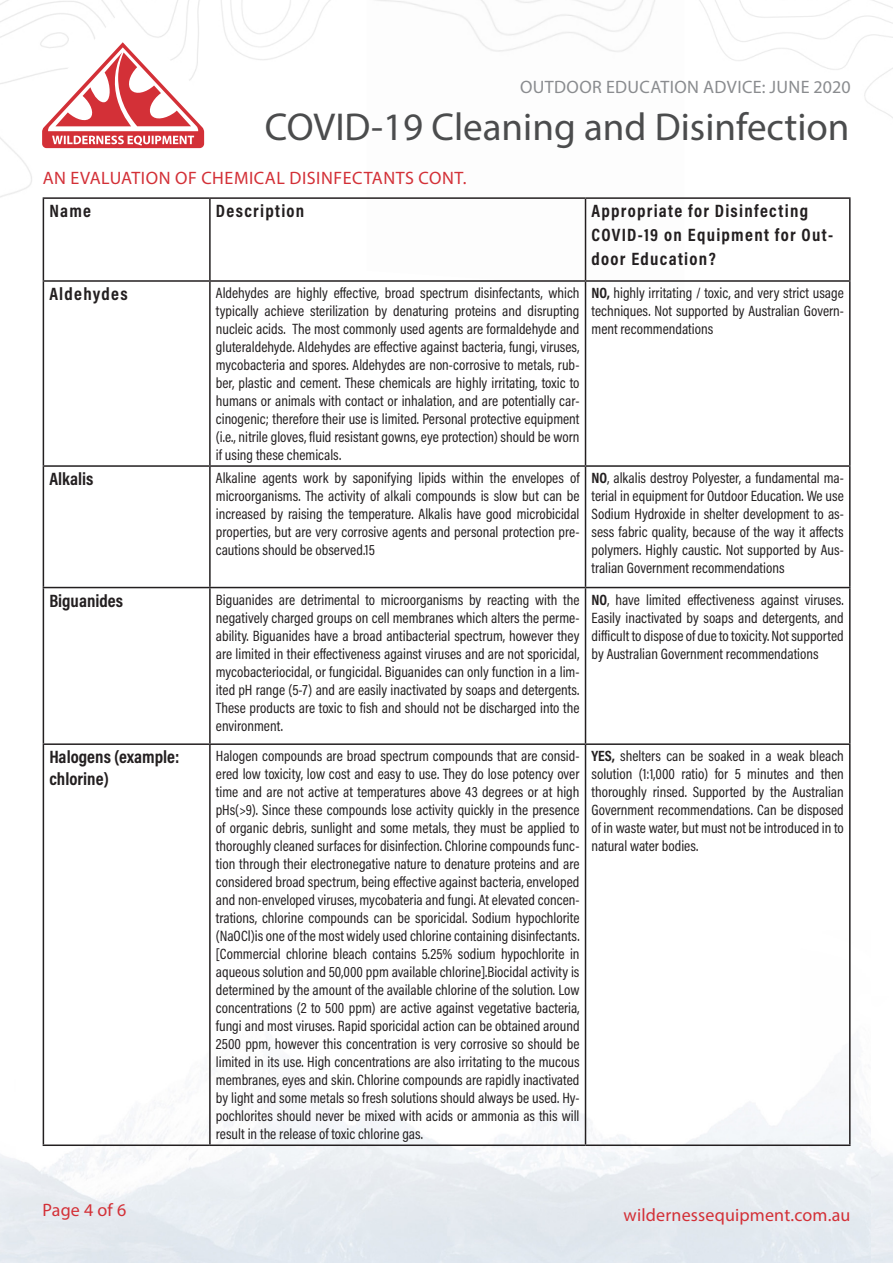
<style>
.page{position:relative;width:893px;height:1263px;background:#fff}
.page>*{position:absolute;margin:0;border:0;box-sizing:border-box;transform-origin:0 0}
.t1{font:39px "Myriad Pro";color:#4b4c4d}
.t2{font:700 18px/24px "Acumin Pro Cond";letter-spacing:.07em;color:#231f20}
.t3{font:700 18px/21.6px "Acumin Pro Cond";color:#231f20}
.t4{font:18px "Myriad Pro";letter-spacing:.03em;color:#d33037}
.t5{font:18px "Myriad Pro";letter-spacing:.01em;color:#d33037}
.t6{font:18px "Myriad Pro";letter-spacing:.02em;color:#8a8c8f}
.t7{font:15px/18px "Acumin Pro Cond";color:#231f20;text-align:justify}
.s1{font-weight:700}
</style>
<div class="page">
<svg style="left:0;top:0;width:249px;height:193px"></svg>
<svg style="left:42px;top:42px;width:162px;height:106px"></svg>
<hr style="left:43px;top:197px;width:167px;height:2px;background:#231f20">
<hr style="left:43px;top:199px;width:1px;height:81px;background:#231f20">
<hr style="left:210px;top:197px;width:375px;height:2px;background:#231f20">
<hr style="left:209px;top:199px;width:2px;height:81px;background:#231f20">
<hr style="left:585px;top:197px;width:266px;height:2px;background:#231f20">
<hr style="left:585px;top:199px;width:1px;height:81px;background:#231f20">
<hr style="left:849px;top:199px;width:2px;height:81px;background:#231f20">
<hr style="left:43px;top:280px;width:167px;height:2px;background:#231f20">
<hr style="left:43px;top:282px;width:1px;height:183px;background:#231f20">
<hr style="left:210px;top:280px;width:375px;height:2px;background:#231f20">
<hr style="left:209px;top:282px;width:2px;height:183px;background:#231f20">
<hr style="left:585px;top:280px;width:266px;height:2px;background:#231f20">
<hr style="left:585px;top:282px;width:1px;height:183px;background:#231f20">
<hr style="left:849px;top:282px;width:2px;height:183px;background:#231f20">
<hr style="left:43px;top:465px;width:167px;height:2px;background:#231f20">
<hr style="left:43px;top:467px;width:1px;height:120px;background:#231f20">
<hr style="left:210px;top:465px;width:375px;height:2px;background:#231f20">
<hr style="left:209px;top:467px;width:2px;height:120px;background:#231f20">
<hr style="left:585px;top:465px;width:266px;height:2px;background:#231f20">
<hr style="left:585px;top:467px;width:1px;height:120px;background:#231f20">
<hr style="left:849px;top:467px;width:2px;height:120px;background:#231f20">
<hr style="left:43px;top:587px;width:167px;height:1px;background:#231f20">
<hr style="left:43px;top:588px;width:1px;height:155px;background:#231f20">
<hr style="left:210px;top:587px;width:375px;height:1px;background:#231f20">
<hr style="left:209px;top:588px;width:2px;height:155px;background:#231f20">
<hr style="left:585px;top:587px;width:266px;height:1px;background:#231f20">
<hr style="left:585px;top:588px;width:1px;height:155px;background:#231f20">
<hr style="left:849px;top:588px;width:2px;height:155px;background:#231f20">
<hr style="left:43px;top:743px;width:167px;height:2px;background:#231f20">
<hr style="left:43px;top:745px;width:1px;height:399px;background:#231f20">
<hr style="left:210px;top:743px;width:375px;height:2px;background:#231f20">
<hr style="left:209px;top:745px;width:2px;height:399px;background:#231f20">
<hr style="left:585px;top:743px;width:266px;height:2px;background:#231f20">
<hr style="left:585px;top:745px;width:1px;height:399px;background:#231f20">
<hr style="left:849px;top:745px;width:2px;height:399px;background:#231f20">
<hr style="left:43px;top:1144px;width:167px;height:2px;background:#231f20">
<hr style="left:210px;top:1144px;width:375px;height:2px;background:#231f20">
<hr style="left:585px;top:1144px;width:266px;height:2px;background:#231f20">
<p class="t6" style="left:520px;top:76px;width:332px">OUTDOOR EDUCATION ADVICE: JUNE 2020</p>
<p class="t1" style="left:265px;top:103px;width:586px">COVID-19 Cleaning and Disinfection</p>
<p class="t4" style="left:43px;top:167px;width:425px">AN EVALUATION OF CHEMICAL DISINFECTANTS CONT.</p>
<p class="t2" style="left:49px;top:199px;width:43px">Name</p>
<p class="t2" style="left:216px;top:199px;width:90px">Description</p>
<p class="t2" style="left:591px;top:199px;width:243px">Appropriate for Disinfecting<br>COVID-19 on Equipment for Out&shy;door Education?</p>
<p class="t2" style="left:49px;top:281px;width:80px">Aldehydes</p>
<p class="t7" style="left:216px;top:284px;width:365px">Aldehydes are highly effective, broad spectrum disinfectants, which typically achieve sterilization by denaturing proteins and disrupting nucleic acids. The most commonly used agents are formaldehyde and gluteraldehyde. Aldehydes are effective against bacteria, fungi, viruses, mycobacteria and spores. Aldehydes are non-corrosive to metals, rub&shy;ber, plastic and cement. These chemicals are highly irritating, toxic to humans or animals with contact or inhalation, and are potentially car&shy;cinogenic; therefore their use is limited. Personal protective equipment (i.e., nitrile gloves, fluid resistant gowns, eye protection) should be worn if using these chemicals.</p>
<p class="t7" style="left:591px;top:284px;width:254px"><span class="s1">NO,</span> highly irritating / toxic, and very strict usage techniques. Not supported by Australian Govern&shy;ment recommendations</p>
<p class="t3" style="left:49px;top:468px;width:45px">Alkalis</p>
<p class="t7" style="left:216px;top:469px;width:365px">Alkaline agents work by saponifying lipids within the envelopes of microorganisms. The activity of alkali compounds is slow but can be increased by raising the temperature. Alkalis have good microbicidal properties, but are very corrosive agents and personal protection pre&shy;cautions should be observed.15</p>
<p class="t7" style="left:591px;top:469px;width:254px"><span class="s1">NO</span>, alkalis destroy Polyester, a fundamental ma&shy;terial in equipment for Outdoor Education. We use Sodium Hydroxide in shelter development to as&shy;sess fabric quality, because of the way it affects polymers. Highly caustic. Not supported by Aus&shy;tralian Government recommendations</p>
<p class="t3" style="left:49px;top:589px;width:75px">Biguanides</p>
<p class="t7" style="left:216px;top:590px;width:365px">Biguanides are detrimental to microorganisms by reacting with the negatively charged groups on cell membranes which alters the perme&shy;ability. Biguanides have a broad antibacterial spectrum, however they are limited in their effectiveness against viruses and are not sporicidal, mycobacteriocidal, or fungicidal. Biguanides can only function in a lim&shy;ited pH range (5-7) and are easily inactivated by soaps and detergents.<br>These products are toxic to fish and should not be discharged into the environment.</p>
<p class="t7" style="left:591px;top:590px;width:254px"><span class="s1">NO</span>, have limited effectiveness against viruses.<br>Easily inactivated by soaps and detergents, and difficult to dispose of due to toxicity. Not supported by Australian Government recommendations</p>
<p class="t3" style="left:49px;top:746px;width:132px">Halogens (example: chlorine)</p>
<p class="t7" style="left:216px;top:747px;width:365px">Halogen compounds are broad spectrum compounds that are consid&shy;ered low toxicity, low cost and easy to use. They do lose potency over time and are not active at temperatures above 43 degrees or at high pHs(&gt;9). Since these compounds lose activity quickly in the presence of organic debris, sunlight and some metals, they must be applied to thoroughly cleaned surfaces for disinfection. Chlorine compounds func&shy;tion through their electronegative nature to denature proteins and are considered broad spectrum, being effective against bacteria, enveloped and non-enveloped viruses, mycobateria and fungi. At elevated concen&shy;trations, chlorine compounds can be sporicidal. Sodium hypochlorite (NaOCl)is one of the most widely used chlorine containing disinfectants. [Commercial chlorine bleach contains 5.25% sodium hypochlorite in aqueous solution and 50,000 ppm available chlorine].Biocidal activity is determined by the amount of the available chlorine of the solution. Low concentrations (2 to 500 ppm) are active against vegetative bacteria, fungi and most viruses. Rapid sporicidal action can be obtained around 2500 ppm, however this concentration is very corrosive so should be limited in its use. High concentrations are also irritating to the mucous membranes, eyes and skin. Chlorine compounds are rapidly inactivated by light and some metals so fresh solutions should always be used. Hy&shy;pochlorites should never be mixed with acids or ammonia as this will result in the release of toxic chlorine gas.</p>
<p class="t7" style="left:591px;top:747px;width:254px"><span class="s1">YES,</span> shelters can be soaked in a weak bleach solution (1:1,000 ratio) for 5 minutes and then thoroughly rinsed. Supported by the Australian Government recommendations. Can be disposed of in waste water, but must not be introduced in to natural water bodies.</p>
<p class="t5" style="left:43px;top:1199px;width:85px">Page 4 of 6</p>
<p class="t5" style="left:624px;top:1204px;width:228px">wildernessequipment.com.au</p>
</div>
